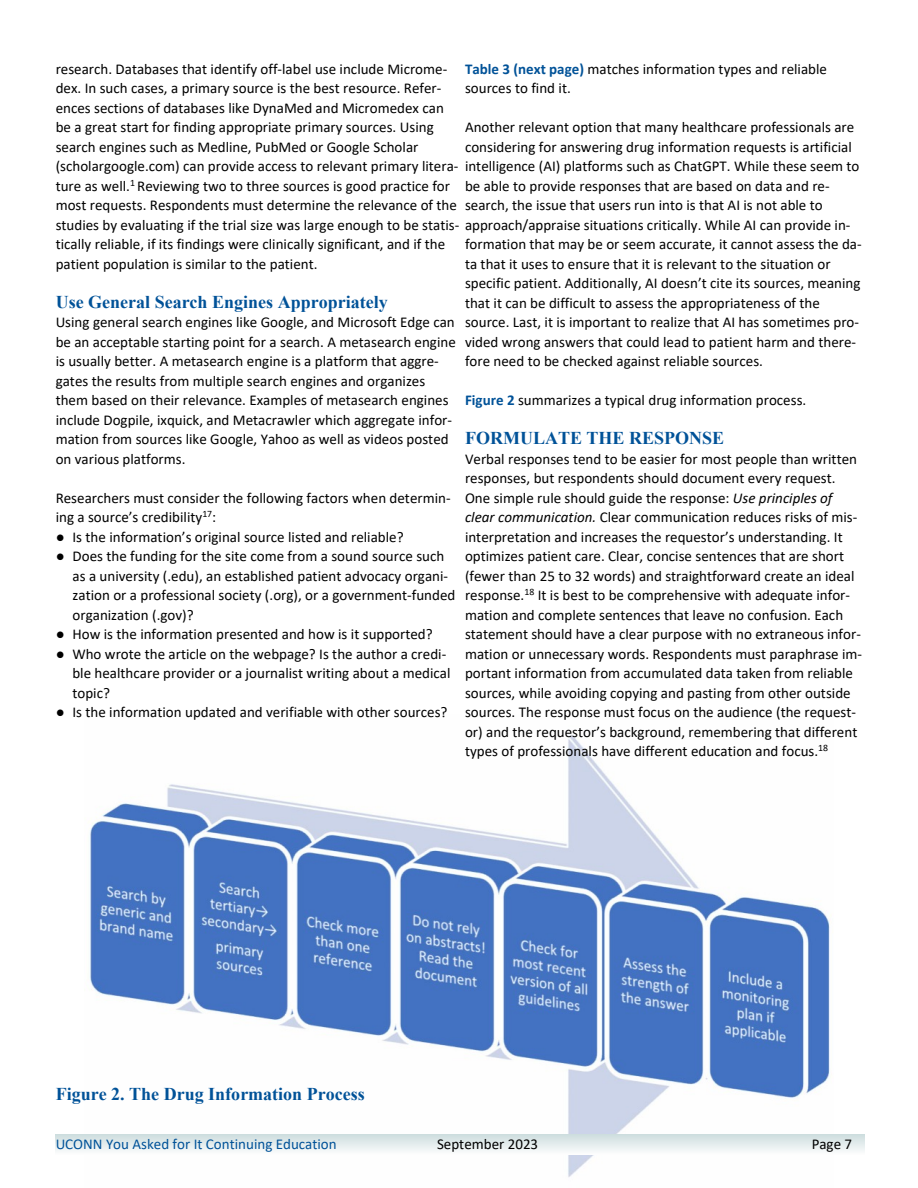
<style>
.page{position:relative;width:918px;height:1188px;background:#fff}
.page>*{position:absolute;margin:0;border:0;box-sizing:border-box;transform-origin:0 0}
.t1{font:700 18px "Times New Roman";color:#015298}
.t2{font:15px/19.5px "Calibri";color:#000}
.t3{font:15px "Calibri";color:#005298}
.s1{font-weight:700;color:#015298}
.s2{font-style:italic}
.s3{font-family:"Times New Roman"}
</style>
<div class="page">
<img style="left:90px;top:734px;width:740px;height:443px">
<div style="left:56px;top:1134px;width:808px;height:20px;background:linear-gradient(to bottom,#cdddde,#f8fafa)"></div>
<p class="t2" style="left:465px;top:60px;width:364px"><span class="s1">Table 3 (next page)</span> matches information types and reliable sources to find it.</p>
<p class="t2" style="left:465px;top:118px;width:391px">Another relevant option that many healthcare professionals are considering for answering drug information requests is artificial</p>
<p class="t2" style="left:465px;top:177px;width:366px">be able to provide responses that are based on data and re&shy;search, the issue that users run into is that AI is not able to</p>
<p class="t2" style="left:465px;top:236px;width:398px">formation that may be or seem accurate, it cannot assess the da&shy;ta that it uses to ensure that it is relevant to the situation or specific patient. Additionally, AI doesn’t cite its sources, meaning that it can be difficult to assess the appropriateness of the source. Last, it is important to realize that AI has sometimes pro&shy;vided wrong answers that could lead to patient harm and there&shy;fore need to be checked against reliable sources.</p>
<p class="t2" style="left:465px;top:392px;width:343px"><span class="s1">Figure 2</span> summarizes a typical drug information process.</p>
<p class="t1" style="left:465px;top:432px;width:261px">FORMULATE THE RESPONSE</p>
<p class="t2" style="left:465px;top:450px;width:399px">Verbal responses tend to be easier for most people than written responses, but respondents should document every request.<br>One simple rule should guide the response: <span class="s2">Use principles of clear communication.</span> Clear communication reduces risks of mis&shy;interpretation and increases the requestor’s understanding. It optimizes patient care. Clear, concise sentences that are short (fewer than 25 to 32 words) and straightforward create an ideal response.<sup>18</sup> It is best to be comprehensive with adequate infor&shy;mation and complete sentences that leave no confusion. Each statement should have a clear purpose with no extraneous infor&shy;mation or unnecessary words. Respondents must paraphrase im&shy;portant information from accumulated data taken from reliable sources, while avoiding copying and pasting from other outside sources. The response must focus on the audience (the request&shy;or) and the requestor’s background, remembering that different types of professionals have different education and focus.<sup>18</sup></p>
<p class="t2" style="left:56px;top:60px;width:805px">research. Databases that identify off-label use include Microme-<br>dex. In such cases, a primary source is the best resource. Refer-<br>ences sections of databases like DynaMed and Micromedex can<br>be a great start for finding appropriate primary sources. Using<br>search engines such as Medline, PubMed or Google Scholar<br>(scholargoogle.com) can provide access to relevant primary litera- intelligence (AI) platforms such as ChatGPT. While these seem to ture as well.<sup>1</sup> Reviewing two to three sources is good practice for<br>most requests. Respondents must determine the relevance of the<br>studies by evaluating if the trial size was large enough to be statis- approach/appraise situations critically. While AI can provide in&shy;tically reliable, if its findings were clinically significant, and if the<br>patient population is similar to the patient.</p>
<p class="t1" style="left:56px;top:295px;width:334px">Use General Search Engines Appropriately</p>
<p class="t2" style="left:56px;top:314px;width:402px">Using general search engines like Google, and Microsoft Edge can be an acceptable starting point for a search. A metasearch engine is usually better. A metasearch engine is a platform that aggre&shy;gates the results from multiple search engines and organizes them based on their relevance. Examples of metasearch engines include Dogpile, ixquick, and Metacrawler which aggregate infor&shy;mation from sources like Google, Yahoo as well as videos posted on various platforms.</p>
<p class="t2" style="left:56px;top:489px;width:396px">Researchers must consider the following factors when determin&shy;ing a source’s credibility<sup>17</sup>:</p>
<p class="t2" style="left:56px;top:528px;width:349px"><span class="s3">●</span> Is the information’s original source listed and reliable?</p>
<p class="t2" style="left:73px;top:548px;width:384px;text-indent:-17px"><span class="s3">●</span> Does the funding for the site come from a sound source such as a university (.edu), an established patient advocacy organi&shy;zation or a professional society (.org), or a government-funded organization (.gov)?</p>
<p class="t2" style="left:56px;top:626px;width:379px"><span class="s3">●</span> How is the information presented and how is it supported?</p>
<p class="t2" style="left:72px;top:645px;width:380px;text-indent:-17px"><span class="s3">●</span> Who wrote the article on the webpage? Is the author a credi&shy;ble healthcare provider or a journalist writing about a medical topic?</p>
<p class="t2" style="left:56px;top:704px;width:393px"><span class="s3">●</span> Is the information updated and verifiable with other sources?</p>
<p class="t1" style="left:56px;top:1088px;width:311px">Figure 2. The Drug Information Process</p>
<p class="t3" style="left:56px;top:1138px;width:283px">UCONN You Asked for It Continuing Education</p>
<p class="t2" style="left:437px;top:1136px;width:103px">September 2023</p>
<p class="t2" style="left:812px;top:1136px;width:42px">Page 7</p>
</div>
